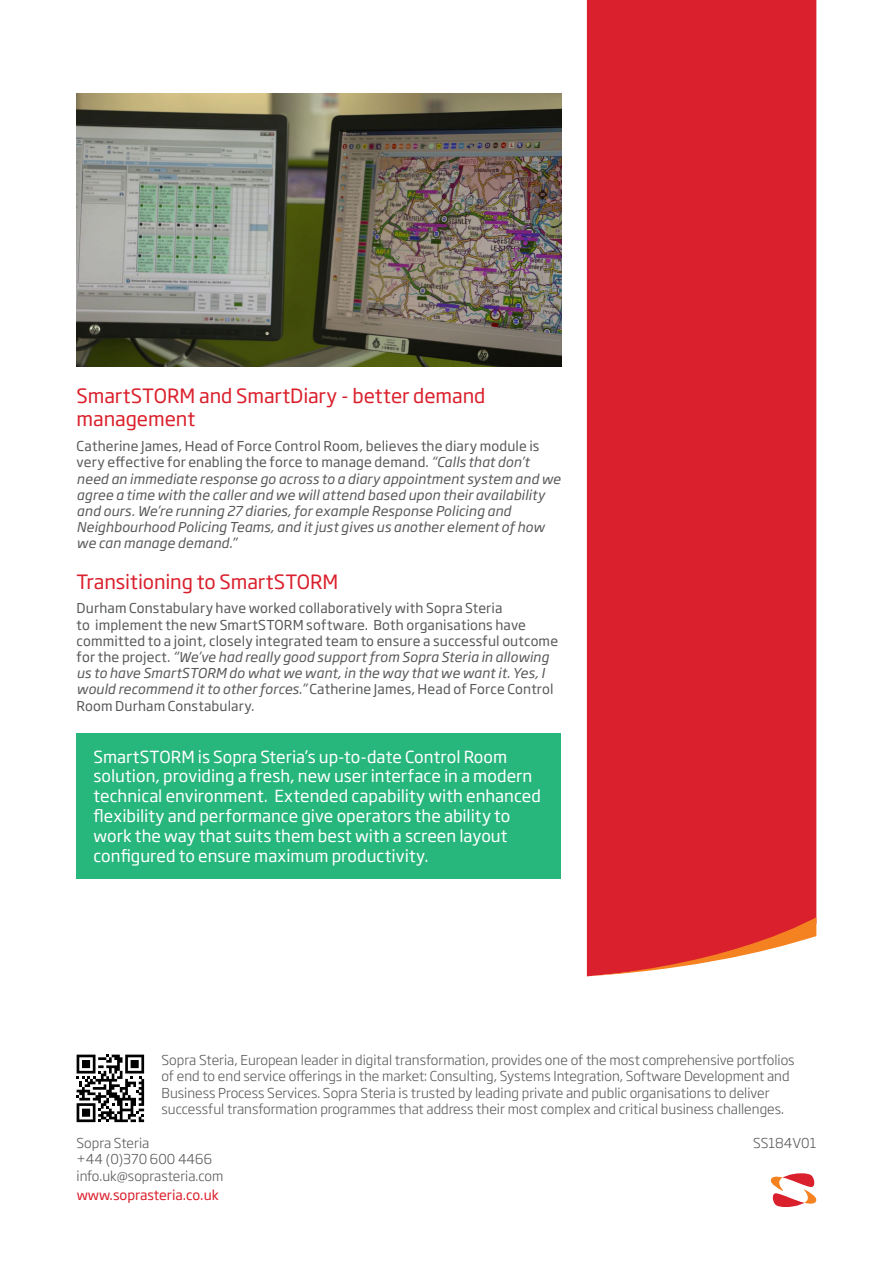
<style>
.page{position:relative;width:893px;height:1263px;background:#fff}
.page>*{position:absolute;margin:0;border:0;box-sizing:border-box;transform-origin:0 0}
.t1{font:19.5px/23.4px "Soho Gothic Std";letter-spacing:-.005em;color:#da202c}
.t2{font:16.5px/19.8px "Soho Gothic Std";color:#fff}
.t3{font:300 13.5px/16.2px "Soho Gothic Std";color:#58595b}
.t4{font:italic 13.5px/16.2px "Soho Gothic Std";letter-spacing:.01em;color:#58595b}
.t5{font:13.5px/16.2px "Soho Gothic Std";letter-spacing:.01em;color:#58595b}
.t6{font:13.5px "Soho Gothic Std";color:#da202c}
.s1{font-style:normal}
.s2{font-style:italic}
</style>
<div class="page">
<div style="left:587px;top:0;width:229px;height:917px;background:#da202c"></div>
<svg style="left:587px;top:917px;width:229px;height:59px"></svg>
<svg style="left:770px;top:1173px;width:47px;height:34px"></svg>
<svg style="left:77px;top:1054px;width:67px;height:68px"></svg>
<img style="left:76px;top:94px;width:485px;height:272px">
<div style="left:76px;top:733px;width:485px;height:146px;background:#27b67c"></div>
<h1 class="t1" style="left:77px;top:384px;width:410px">SmartSTORM and SmartDiary - better demand management</h1>
<p class="t4" style="left:77px;top:438px;width:486px"><span class="s1">Catherine James, Head of Force Control Room, believes the diary module is very effective for enabling the force to manage demand.</span> “Calls that don’t need an immediate response go across to a diary appointment system and we agree a time with the caller and we will attend based upon their availability and ours. We’re running 27 diaries, for example Response Policing and Neighbourhood Policing Teams, and it just gives us another element of how we can manage demand.”</p>
<h1 class="t1" style="left:77px;top:570px;width:263px">Transitioning to SmartSTORM</h1>
<p class="t5" style="left:77px;top:601px;width:483px">Durham Constabulary have worked collaboratively with Sopra Steria<br>to implement the new SmartSTORM software. Both organisations have committed to a joint, closely integrated team to ensure a successful outcome for the project. <span class="s2">“We’ve had really good support from Sopra Steria in allowing us to have SmartSTORM do what we want, in the way that we want it. Yes, I would recommend it to other forces.”</span> Catherine James, Head of Force Control Room Durham Constabulary.</p>
<p class="t2" style="left:93px;top:747px;width:449px">SmartSTORM is Sopra Steria’s up-to-date Control Room solution, providing a fresh, new user interface in a modern technical environment. Extended capability with enhanced flexibility and performance give operators the ability to work the way that suits them best with a screen layout configured to ensure maximum productivity.</p>
<p class="t3" style="left:162px;top:1052px;width:635px">Sopra Steria, European leader in digital transformation, provides one of the most comprehensive portfolios of end to end service offerings in the market: Consulting, Systems Integration, Software Development and Business Process Services. Sopra Steria is trusted by leading private and public organisations to deliver successful transformation programmes that address their most complex and critical business challenges.</p>
<p class="t3" style="left:77px;top:1135px;width:148px">Sopra Steria<br>+44 (0)370 600 4466 info.uk@soprasteria.com</p>
<p class="t3" style="left:753px;top:1135px;width:65px">SS184V01</p>
<p class="t6" style="left:77px;top:1186px;width:144px">www.soprasteria.co.uk</p>
</div>
